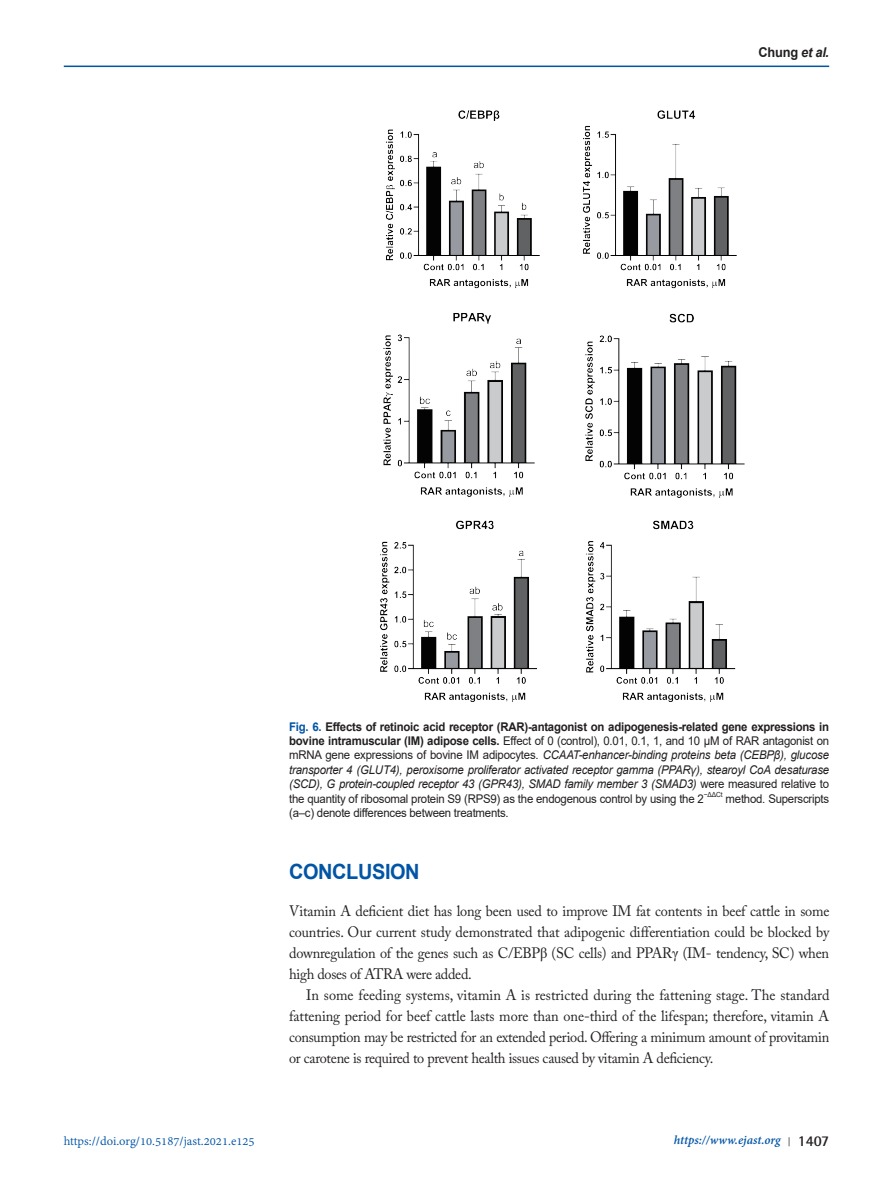
<style>
.page{position:relative;width:893px;height:1191px;background:#fff}
.page>*{position:absolute;margin:0;border:0;box-sizing:border-box;transform-origin:0 0}
.headiing_1st{font:700 21px "Arial";letter-spacing:-.02em;color:#0154a6;scale:.95 1}
.표준{font:15px/21px "Adobe Caslon Pro";letter-spacing:-.02em;color:#231f20;text-align:justify;scale:.95 1}
.t1{font:13.5px "Adobe Devanagari";color:#0154a6}
.t2{font:italic 700 13.5px "Adobe Devanagari";color:#0154a6}
.t3{font:700 13.5px "Arial";letter-spacing:-.02em;color:#231f20;scale:.95 1}
.t4{font:italic 12px/14.4px "Arial";letter-spacing:-.02em;color:#231f20;text-align:justify;scale:.95 1}
.t5{font:12px "Arial";letter-spacing:-.02em;color:#231f20;scale:.95 1}
.t6{font:7.05px "Arial";color:#231f20;scale:.95 1}
.s1{font-style:italic}
.s2{font-weight:700;font-style:normal;color:#0154a6}
.s3{font-weight:700;font-style:normal}
.s4{font-style:normal}
.s5{font-family:"Times New Roman"}
.s6{font-family:"Shonar Bangla";font-style:normal;font-size:12px;color:#231f20}
.s7{font-family:"Rotis Semi Sans Std";font-style:normal;font-size:15px;color:#231f20}
</style>
<div class="page">
<hr style="left:64px;top:66px;width:765px;height:1px;background:#0154a6">
<img style="left:385px;top:110px;width:155px;height:179px">
<img style="left:583px;top:110px;width:154px;height:179px">
<img style="left:383px;top:313px;width:152px;height:184px">
<img style="left:585px;top:313px;width:160px;height:185px">
<img style="left:380px;top:520px;width:157px;height:182px">
<img style="left:586px;top:520px;width:150px;height:182px">
<p class="t3" style="left:759px;top:42px;width:76px">Chung <span class="s1">et al.</span></p>
<p class="t4" style="left:289px;top:719px;width:570px"><span class="s2">Fig. 6.</span> <span class="s3">Effects of retinoic acid receptor (RAR)-antagonist on adipogenesis-related gene expressions in bovine intramuscular (IM) adipose cells.</span> <span class="s4">Effect of 0 (control), 0.01, 0.1, 1, and 10 μM of RAR antagonist on mRNA gene expressions of bovine IM adipocytes.</span> CCAAT-enhancer-binding proteins beta (CEBPβ), glucose transporter 4 (GLUT4), peroxisome proliferator activated receptor gamma (PPARγ), stearoyl CoA desaturase (SCD), G protein-coupled receptor 43 (GPR43), SMAD family member 3 (SMAD3) <span class="s4">were measured relative to the quantity of ribosomal protein S9 (RPS9) as the endogenous control by using the 2</span></p>
<p class="t6" style="left:704px;top:789px;width:21px">−ΔΔCt</p>
<p class="t5" style="left:726px;top:790px;width:110px">method. Superscripts</p>
<p class="t5" style="left:289px;top:804px;width:233px">(a–c) denote differences between treatments.</p>
<p class="headiing_1st" style="left:289px;top:857px;width:139px">CONCLUSION</p>
<p class="표준" style="left:289px;top:900px;width:570px">Vitamin A deficient diet has long been used to improve IM fat contents in beef cattle in some countries. Our current study demonstrated that adipogenic differentiation could be blocked by downregulation of the genes such as C/EBP<span class="s5">β</span> (SC cells) and PPAR<span class="s5">γ</span> (IM- tendency, SC) when high doses of ATRA were added.</p>
<p class="표준" style="left:289px;top:984px;width:570px;text-indent:17px">In some feeding systems, vitamin A is restricted during the fattening stage. The standard fattening period for beef cattle lasts more than one-third of the lifespan; therefore, vitamin A consumption may be restricted for an extended period. Offering a minimum amount of provitamin or carotene is required to prevent health issues caused by vitamin A deficiency.</p>
<p class="t1" style="left:64px;top:1133px;width:192px">https://doi.org/10.5187/jast.2021.e125</p>
<p class="t2" style="left:674px;top:1132px;width:157px">https://www.ejast.org <span class="s6">|</span> <span class="s7">1407</span></p>
</div>
